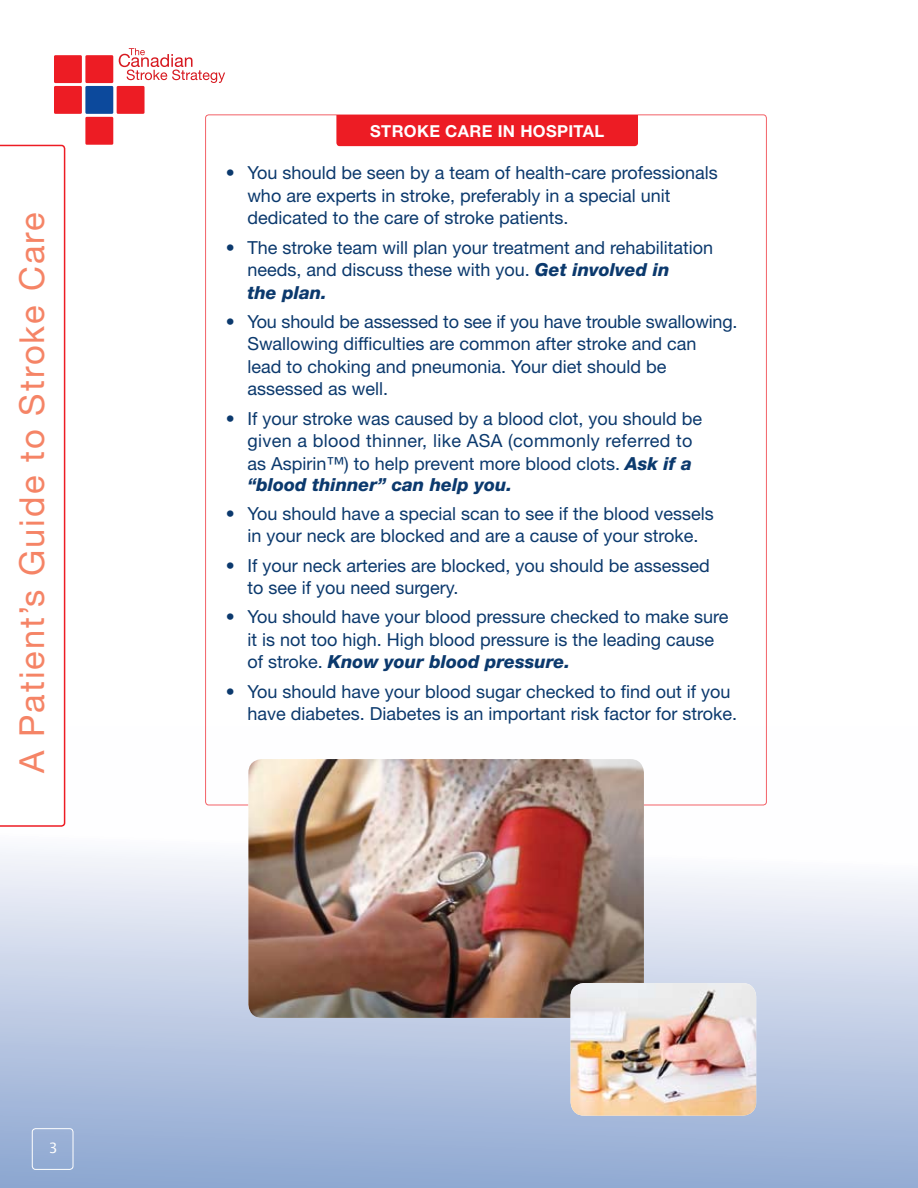
<style>
.page{position:relative;width:918px;height:1188px;background:#fff}
.page>*{position:absolute;margin:0;border:0;box-sizing:border-box;transform-origin:0 0}
.t1{font:34.5px "Helvetica Neue LT Std";letter-spacing:.06em;color:#f58466}
.t2{font:18px/22.5px "Helvetica Neue LT Std";color:#0b396d}
.t3{font:700 16.5px "Helvetica Neue LT Std";letter-spacing:.02em;color:#fff}
.t4{font:14.25px "Lucida Sans Std";color:#fff}
.s1{font-weight:800;font-style:italic}
</style>
<div class="page">
<div style="left:0;top:726px;width:918px;height:462px;background:linear-gradient(to bottom,#fff,#93aad3)"></div>
<div style="left:156px;top:103px;width:627px;height:672px;background:#fff;border-radius:4px"></div>
<div style="left:32px;top:1128px;width:41px;height:42px;border:1px solid #fff;border-radius:3px"></div>
<svg style="left:0;top:145px;width:65px;height:682px"></svg>
<div style="left:336px;top:99px;width:302px;height:47px;background:#ed1c24;border-radius:3px"></div>
<div style="left:308px;top:50px;width:331px;height:64px;background:#fff"></div>
<img style="left:248px;top:759px;width:396px;height:259px">
<img style="left:571px;top:983px;width:185px;height:133px">
<svg style="left:119px;top:48px;width:106px;height:35px"></svg>
<div style="left:54px;top:55px;width:28px;height:28px;background:#ed1c24"></div>
<div style="left:54px;top:86px;width:28px;height:28px;background:#ed1c24"></div>
<div style="left:85px;top:55px;width:28px;height:28px;background:#ed1c24"></div>
<div style="left:85px;top:86px;width:28px;height:28px;background:#0c499c"></div>
<div style="left:85px;top:117px;width:28px;height:28px;background:#ed1c24"></div>
<div style="left:117px;top:86px;width:28px;height:28px;background:#ed1c24"></div>
<h1 class="t1" style="left:11px;top:773px;width:563px;rotate:-90deg">A Patient’s Guide to Stroke Care</h1>
<p class="t4" style="left:49px;top:1140px;width:11px">3</p>
<p class="t3" style="left:370px;top:120px;width:235px">STROKE CARE IN HOSPITAL</p>
<p class="t2" style="left:247px;top:161px;width:472px;text-indent:-22px">• You should be seen by a team of health-care professionals who are experts in stroke, preferably in a special unit dedicated to the care of stroke patients.</p>
<p class="t2" style="left:247px;top:236px;width:467px;text-indent:-22px">• The stroke team will plan your treatment and rehabilitation needs, and discuss these with you. <span class="s1">Get involved in<br>the plan.</span></p>
<p class="t2" style="left:247px;top:310px;width:492px;text-indent:-22px">• You should be assessed to see if you have trouble swallowing.<br>Swallowing difficulties are common after stroke and can<br>lead to choking and pneumonia. Your diet should be assessed as well.</p>
<p class="t2" style="left:247px;top:407px;width:456px;line-height:22px;text-indent:-22px">• If your stroke was caused by a blood clot, you should be given a blood thinner, like ASA (commonly referred to as Aspirin™) to help prevent more blood clots. <span class="s1">Ask if a “blood thinner” can help you.</span></p>
<p class="t2" style="left:226px;top:502px;width:490px;text-align:center">• You should have a special scan to see if the blood vessels in your neck are blocked and are a cause of your stroke.</p>
<p class="t2" style="left:247px;top:554px;width:464px;text-indent:-22px">• If your neck arteries are blocked, you should be assessed to see if you need surgery.</p>
<p class="t2" style="left:247px;top:605px;width:483px;text-indent:-22px">• You should have your blood pressure checked to make sure it is not too high. High blood pressure is the leading cause of stroke. <span class="s1">Know your blood pressure.</span></p>
<p class="t2" style="left:247px;top:680px;width:491px;text-indent:-22px">• You should have your blood sugar checked to find out if you have diabetes. Diabetes is an important risk factor for stroke.</p>
</div>
